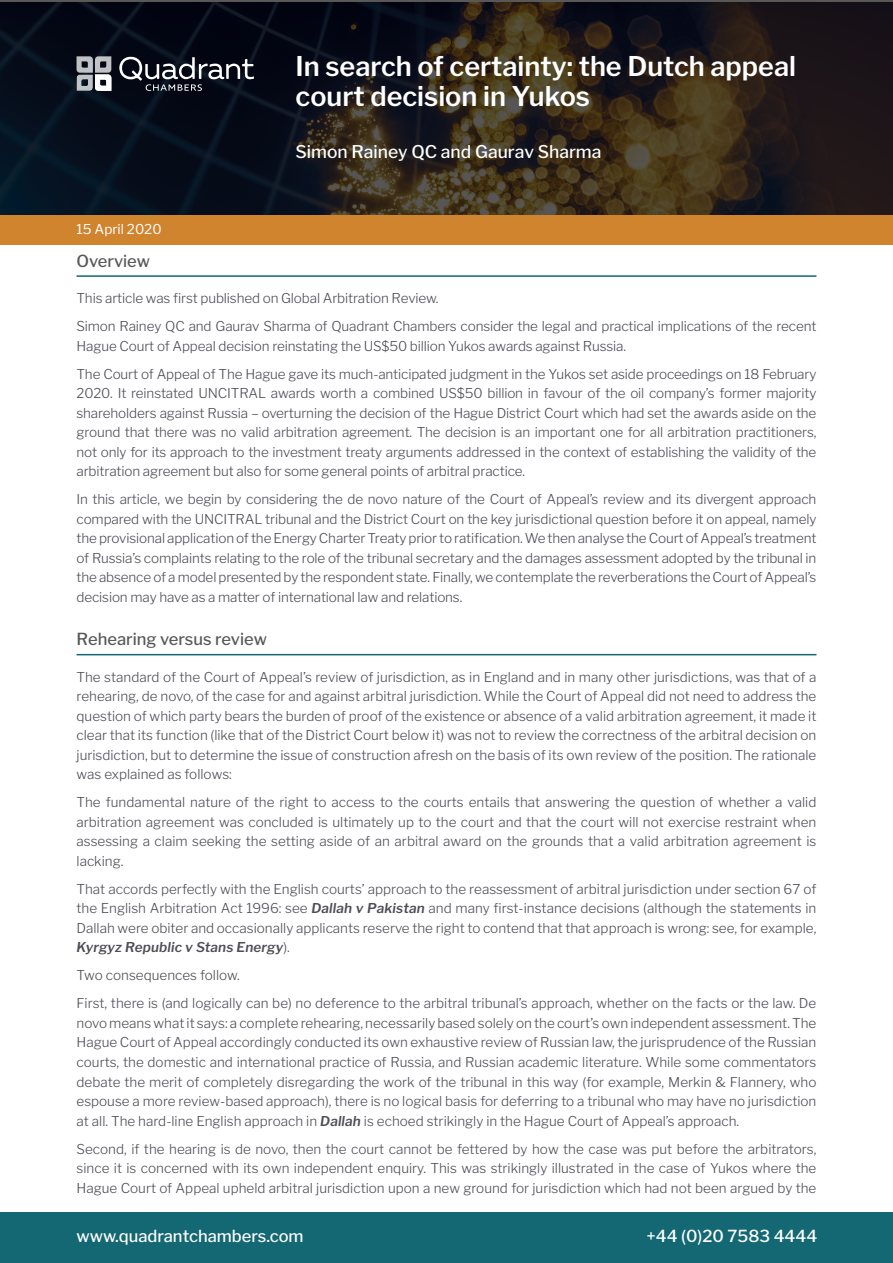
<style>
.page{position:relative;width:893px;height:1263px;background:#fff}
.page>*{position:absolute;margin:0;border:0;box-sizing:border-box;transform-origin:0 0}
.t1{font:600 27px/30px "Libre Franklin";color:#fff}
.t2{font:500 17.4px "Libre Franklin";color:#fff}
.t3{font:500 16.5px "Libre Franklin";color:#fff}
.Sub_Head{font:500 16.5px "Libre Franklin";color:#57585a}
.Body{font:300 13.5px/19.5px "Libre Franklin";letter-spacing:-.01em;color:#4d4e56;text-align:justify}
.t4{font:13.5px "Libre Franklin";color:#fff}
.s1{font-weight:600;font-style:italic}
</style>
<div class="page">
<svg style="left:0;top:0;width:893px;height:215px;background:#1f1c1b"></svg>
<div style="left:0;top:1212px;width:893px;height:51px;background:#146873"></div>
<svg style="left:77px;top:56px;width:34px;height:35px"></svg>
<svg style="left:119px;top:56px;width:135px;height:35px;background:#383c46"></svg>
<div style="left:0;top:215px;width:893px;height:29px;background:#d0842e"></div>
<hr style="left:77px;top:275px;width:739px;height:2px;background:#146873">
<hr style="left:77px;top:654px;width:739px;height:1px;background:#146873">
<p class="t4" style="left:77px;top:221px;width:87px">15 April 2020</p>
<p class="t1" style="left:296px;top:51px;width:502px">In search of certainty: the Dutch appeal court decision in Yukos</p>
<p class="t2" style="left:296px;top:141px;width:307px">Simon Rainey QC and Gaurav Sharma</p>
<p class="Sub_Head" style="left:77px;top:251px;width:75px">Overview</p>
<p class="Body" style="left:77px;top:289px;width:363px">This article was first published on Global Arbitration Review.</p>
<p class="Body" style="left:77px;top:317px;width:741px">Simon Rainey QC and Gaurav Sharma of Quadrant Chambers consider the legal and practical implications of the recent<br>Hague Court of Appeal decision reinstating the US$50 billion Yukos awards against Russia.</p>
<p class="Body" style="left:77px;top:364px;width:741px">The Court of Appeal of The Hague gave its much-anticipated judgment in the Yukos set aside proceedings on 18 February 2020. It reinstated UNCITRAL awards worth a combined US$50 billion in favour of the oil company’s former majority shareholders against Russia – overturning the decision of the Hague District Court which had set the awards aside on the ground that there was no valid arbitration agreement. The decision is an important one for all arbitration practitioners, not only for its approach to the investment treaty arguments addressed in the context of establishing the validity of the arbitration agreement but also for some general points of arbitral practice.</p>
<p class="Body" style="left:77px;top:490px;width:741px">In this article, we begin by considering the de novo nature of the Court of Appeal’s review and its divergent approach compared with the UNCITRAL tribunal and the District Court on the key jurisdictional question before it on appeal, namely the provisional application of the Energy Charter Treaty prior to ratification. We then analyse the Court of Appeal’s treatment of Russia’s complaints relating to the role of the tribunal secretary and the damages assessment adopted by the tribunal in the absence of a model presented by the respondent state. Finally, we contemplate the reverberations the Court of Appeal’s decision may have as a matter of international law and relations.</p>
<p class="Sub_Head" style="left:77px;top:629px;width:192px">Rehearing versus review</p>
<p class="Body" style="left:77px;top:667px;width:741px">The standard of the Court of Appeal’s review of jurisdiction, as in England and in many other jurisdictions, was that of a rehearing, de novo, of the case for and against arbitral jurisdiction. While the Court of Appeal did not need to address the question of which party bears the burden of proof of the existence or absence of a valid arbitration agreement, it made it clear that its function (like that of the District Court below it) was not to review the correctness of the arbitral decision on jurisdiction, but to determine the issue of construction afresh on the basis of its own review of the position. The rationale was explained as follows:</p>
<p class="Body" style="left:77px;top:793px;width:741px">The fundamental nature of the right to access to the courts entails that answering the question of whether a valid arbitration agreement was concluded is ultimately up to the court and that the court will not exercise restraint when assessing a claim seeking the setting aside of an arbitral award on the grounds that a valid arbitration agreement is lacking.</p>
<p class="Body" style="left:77px;top:879px;width:741px">That accords perfectly with the English courts’ approach to the reassessment of arbitral jurisdiction under section 67 of the English Arbitration Act 1996: see <span class="s1">Dallah v Pakistan</span> and many first-instance decisions (although the statements in Dallah were obiter and occasionally applicants reserve the right to contend that that approach is wrong: see, for example, <span class="s1">Kyrgyz Republic v Stans Energy</span>).</p>
<p class="Body" style="left:77px;top:966px;width:165px">Two consequences follow.</p>
<p class="Body" style="left:77px;top:994px;width:741px">First, there is (and logically can be) no deference to the arbitral tribunal’s approach, whether on the facts or the law. De novo means what it says: a complete rehearing, necessarily based solely on the court’s own independent assessment. The Hague Court of Appeal accordingly conducted its own exhaustive review of Russian law, the jurisprudence of the Russian courts, the domestic and international practice of Russia, and Russian academic literature. While some commentators debate the merit of completely disregarding the work of the tribunal in this way (for example, Merkin &amp; Flannery, who espouse a more review-based approach), there is no logical basis for deferring to a tribunal who may have no jurisdiction at all. The hard-line English approach in <span class="s1">Dallah</span> is echoed strikingly in the Hague Court of Appeal’s approach.</p>
<p class="Body" style="left:77px;top:1139px;width:741px">Second, if the hearing is de novo, then the court cannot be fettered by how the case was put before the arbitrators, since it is concerned with its own independent enquiry. This was strikingly illustrated in the case of Yukos where the Hague Court of Appeal upheld arbitral jurisdiction upon a new ground for jurisdiction which had not been argued by the</p>
<p class="t3" style="left:77px;top:1226px;width:229px">www.quadrantchambers.com</p>
<p class="t3" style="left:647px;top:1226px;width:172px">+44 (0)20 7583 4444</p>
</div>
